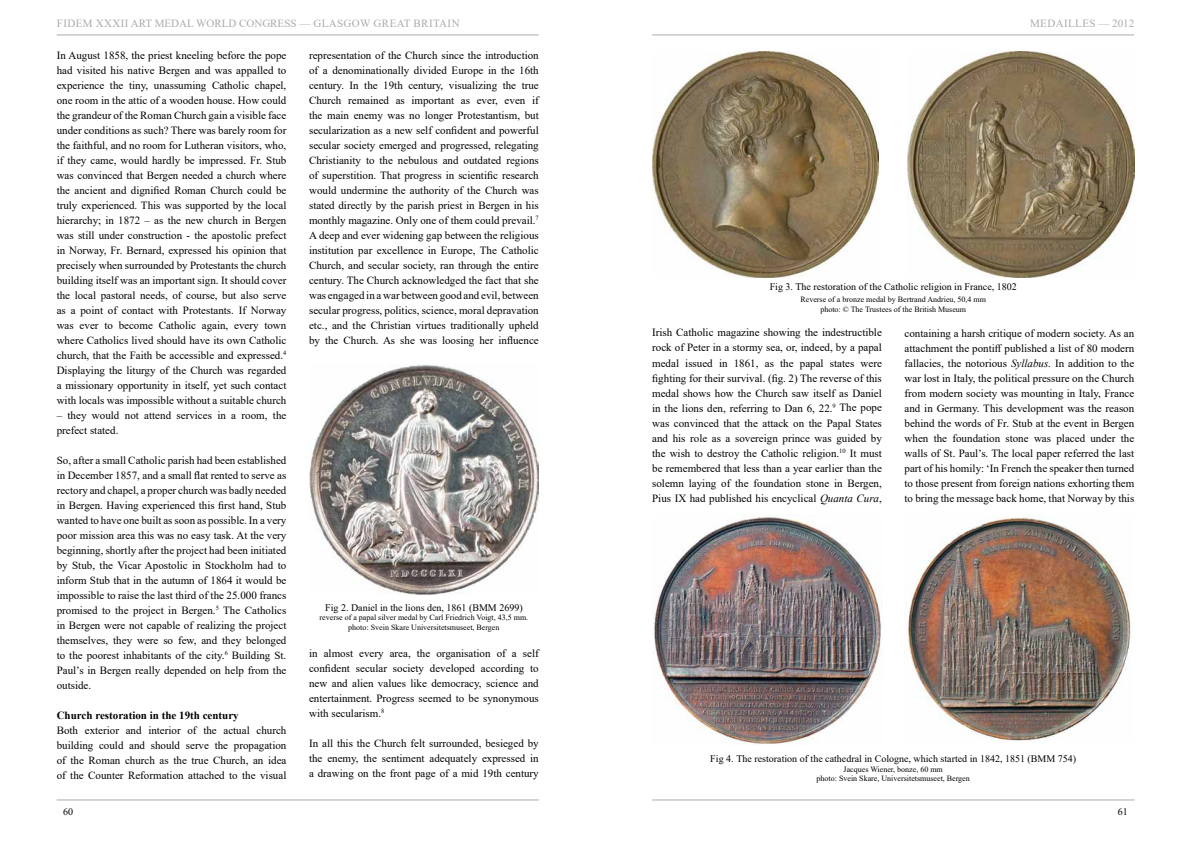
<style>
.page{position:relative;width:1191px;height:842px;background:#fff}
.page>*{position:absolute;margin:0;border:0;box-sizing:border-box;transform-origin:0 0}
.t1{font:11px/15px "Times New Roman";color:#000;text-align:justify}
.t2{font:11px "Times New Roman";color:#a8aaad}
.t3{font:11px "Times New Roman";letter-spacing:.035em;color:#a8aaad}
.t4{font:10px "Times New Roman";color:#000}
.t5{font:8px/9.6px "Times New Roman";color:#000;text-align:center}
.s1{font-weight:700}
.s2{font-style:italic}
</style>
<div class="page">
<hr style="left:57px;top:34px;width:482px;height:1px;background:#a8aaad">
<hr style="left:652px;top:34px;width:482px;height:1px;background:#a8aaad">
<hr style="left:57px;top:799px;width:482px;height:1px;background:#a8aaad">
<hr style="left:652px;top:799px;width:482px;height:1px;background:#a8aaad">
<img style="left:309px;top:364px;width:230px;height:231px">
<img style="left:652px;top:514px;width:230px;height:230px">
<img style="left:904px;top:514px;width:227px;height:227px">
<img style="left:652px;top:51px;width:227px;height:227px">
<img style="left:907px;top:52px;width:227px;height:225px">
<p class="t3" style="left:57px;top:16px;width:107px">fidem xxxiI ART MED</p>
<p class="t2" style="left:179px;top:16px;width:144px">AL WORLD CONGRESS — glasgow</p>
<p class="t2" style="left:373px;top:16px;width:87px">great britain</p>
<p class="t2" style="left:1030px;top:16px;width:10px">MED</p>
<p class="t2" style="left:1055px;top:16px;width:80px">AILLES — 2012</p>
<p class="t1" style="left:57px;top:47px;width:231px">In August 1858, the priest kneeling before the pope had visited his native Bergen and was appalled to experience the tiny, unassuming Catholic chapel, one room in the attic of a wooden house. How could the grandeur of the Roman Church gain a visible face under conditions as such? There was barely room for the faithful, and no room for Lutheran visitors, who, if they came, would hardly be impressed. Fr. Stub was convinced that Bergen needed a church where the ancient and dignified Roman Church could be truly experienced. This was supported by the local hierarchy; in 1872 – as the new church in Bergen was still under construction - the apostolic prefect in Norway, Fr. Bernard, expressed his opinion that precisely when surrounded by Protestants the church building itself was an important sign. It should cover the local pastoral needs, of course, but also serve as a point of contact with Protestants. If Norway was ever to become Catholic again, every town where Catholics lived should have its own Catholic church, that the Faith be accessible and expressed.<sup>4<br></sup>Displaying the liturgy of the Church was regarded a missionary opportunity in itself, yet such contact with locals was impossible without a suitable church</p>
<p class="t1" style="left:57px;top:407px;width:231px">– they would not attend services in a room, the prefect stated.</p>
<p class="t1" style="left:57px;top:452px;width:231px">So, after a small Catholic parish had been established in December 1857, and a small flat rented to serve as rectory and chapel, a proper church was badly needed in Bergen. Having experienced this first hand, Stub wanted to have one built as soon as possible. In a very poor mission area this was no easy task. At the very beginning, shortly after the project had been initiated by Stub, the Vicar Apostolic in Stockholm had to inform Stub that in the autumn of 1864 it would be impossible to raise the last third of the 25.000 francs promised to the project in Bergen.<sup>5</sup> The Catholics in Bergen were not capable of realizing the project themselves, they were so few, and they belonged to the poorest inhabitants of the city.<sup>6</sup> Building St.<br>Paul’s in Bergen really depended on help from the outside.</p>
<p class="t1" style="left:57px;top:707px;width:231px;text-align:left"><span class="s1">Church restoration in the 19th century<br></span>Both exterior and interior of the actual church building could and should serve the propagation of the Roman church as the true Church, an idea of the Counter Reformation attached to the visual</p>
<p class="t1" style="left:309px;top:47px;width:231px">representation of the Church since the introduction of a denominationally divided Europe in the 16th century. In the 19th century, visualizing the true Church remained as important as ever, even if the main enemy was no longer Protestantism, but secularization as a new self confident and powerful secular society emerged and progressed, relegating Christianity to the nebulous and outdated regions of superstition. That progress in scientific research would undermine the authority of the Church was stated directly by the parish priest in Bergen in his monthly magazine. Only one of them could prevail.<sup>7<br></sup>A deep and ever widening gap between the religious institution par excellence in Europe, The Catholic Church, and secular society, ran through the entire century. The Church acknowledged the fact that she was engaged in a war between good and evil, between secular progress, politics, science, moral depravation etc., and the Christian virtues traditionally upheld by the Church. As she was loosing her influence</p>
<p class="t4" style="left:325px;top:600px;width:199px">Fig 2. Daniel in the lions den, 1861 (BMM 2699)</p>
<p class="t5" style="left:320px;top:613px;width:210px">reverse of a papal silver medal by Carl Friedrich Voigt, 43,5 mm. photo: Svein Skare Universitetsmuseet, Bergen</p>
<p class="t1" style="left:309px;top:645px;width:231px">in almost every area, the organisation of a self confident secular society developed according to new and alien values like democracy, science and entertainment. Progress seemed to be synonymous with secularism.<sup>8</sup></p>
<p class="t1" style="left:309px;top:735px;width:231px">In all this the Church felt surrounded, besieged by the enemy, the sentiment adequately expressed in a drawing on the front page of a mid 19th century</p>
<p class="t4" style="left:769px;top:280px;width:249px">Fig 3. The restoration of the Catholic religion in France, 1802</p>
<p class="t5" style="left:800px;top:295px;width:187px">Reverse of a bronze medal by Bertrand Andrieu, 50,4 mm photo: © The Trustees of the British Museum</p>
<p class="t1" style="left:904px;top:325px;width:231px">containing a harsh critique of modern society. As an attachment the pontiff published a list of 80 modern fallacies, the notorious <span class="s2">Syllabus</span>. In addition to the war lost in Italy, the political pressure on the Church from modern society was mounting in Italy, France and in Germany. This development was the reason behind the words of Fr. Stub at the event in Bergen when the foundation stone was placed under the walls of St. Paul’s. The local paper referred the last part of his homily: ‘In French the speaker then turned to those present from foreign nations exhorting them to bring the message back home, that Norway by this</p>
<p class="t1" style="left:652px;top:325px;width:231px">Irish Catholic magazine showing the indestructible rock of Peter in a stormy sea, or, indeed, by a papal medal issued in 1861, as the papal states were fighting for their survival. (fig. 2) The reverse of this medal shows how the Church saw itself as Daniel in the lions den, referring to Dan 6, 22.<sup>9</sup> The pope was convinced that the attack on the Papal States and his role as a sovereign prince was guided by the wish to destroy the Catholic religion.<sup>10</sup> It must be remembered that less than a year earlier than the solemn laying of the foundation stone in Bergen, Pius IX had published his encyclical <span class="s2">Quanta Cura</span>,</p>
<p class="t4" style="left:710px;top:751px;width:367px">Fig 4. The restoration of the cathedral in Cologne, which started in 1842, 1851 (BMM 754)</p>
<p class="t5" style="left:816px;top:764px;width:155px">Jacques Wiener, bonze, 60 mm<br>photo: Svein Skare, Universitetsmuseet, Bergen</p>
<p class="t4" style="left:63px;top:804px;width:11px">60</p>
<p class="t4" style="left:1118px;top:804px;width:11px">61</p>
</div>
